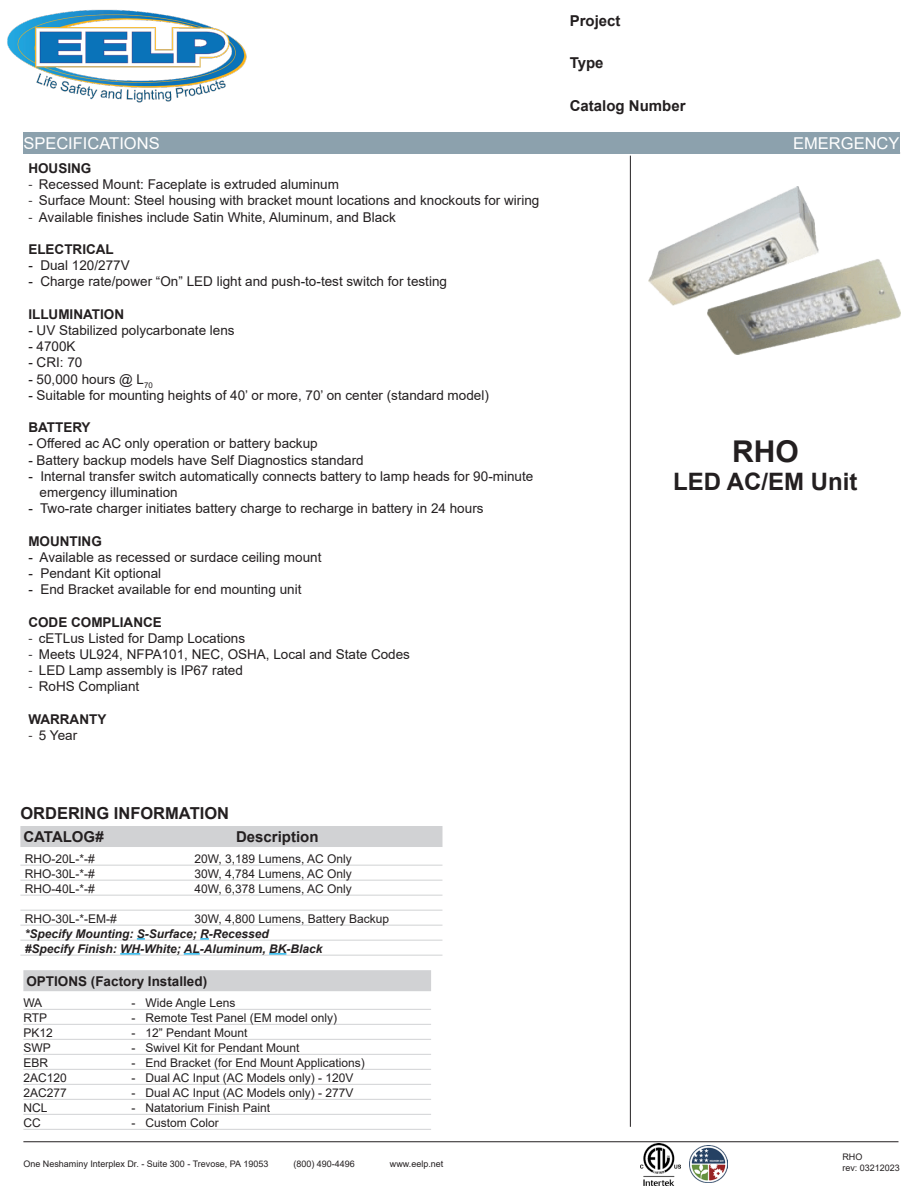
<style>
.page{position:relative;width:918px;height:1188px;background:#fff}
.page>*{position:absolute;margin:0;border:0;box-sizing:border-box;transform-origin:0 0}
.t1{font:700 30px "Arial";color:#231f20}
.t2{font:700 24px "Arial";color:#231f20}
.t3{font:700 16.5px "Arial";color:#231f20}
.t4{font:16.35px "Arial";color:#fff}
.Table_Headings{font:700 15px "Arial";color:#231f20}
.ParagraphText{font:13.5px "Arial";color:#231f20}
.ParagraphText-2{font:700 13.5px "Arial";color:#231f20}
.Table_Headings-2{font:700 13.5px "Arial";color:#231f20}
.OrderingInfoDescript{font:12px "Arial";color:#231f20}
.OrderingInfoDescript-2{font:italic 700 12px "Arial";color:#231f20}
.t5{font:9px "Arial";color:#231f20}
.s1{font-family:"Myriad Pro"}
</style>
<div class="page">
<hr style="left:630px;top:156px;width:1px;height:971px;background:#231f20">
<div style="left:23px;top:133px;width:877px;height:21px;background:#8ca1ad"></div>
<hr style="left:23px;top:1141px;width:875px;height:1px;background:#231f20">
<img style="left:7px;top:9px;width:240px;height:94px">
<div style="left:23px;top:970px;width:408px;height:21px;background:#d1d2d4"></div>
<hr style="left:23px;top:1009px;width:408px;height:1px;background:#d1d2d4">
<hr style="left:23px;top:1024px;width:408px;height:1px;background:#d1d2d4">
<hr style="left:23px;top:1039px;width:408px;height:1px;background:#d1d2d4">
<hr style="left:23px;top:1054px;width:408px;height:1px;background:#d1d2d4">
<hr style="left:23px;top:1069px;width:408px;height:1px;background:#d1d2d4">
<hr style="left:23px;top:1084px;width:408px;height:1px;background:#d1d2d4">
<hr style="left:23px;top:1099px;width:408px;height:1px;background:#d1d2d4">
<hr style="left:23px;top:1114px;width:408px;height:1px;background:#d1d2d4">
<hr style="left:23px;top:1129px;width:408px;height:1px;background:#d1d2d4">
<div style="left:20px;top:826px;width:422px;height:21px;background:#d1d2d4"></div>
<hr style="left:20px;top:865px;width:422px;height:1px;background:#d1d2d4">
<hr style="left:20px;top:880px;width:422px;height:1px;background:#d1d2d4">
<hr style="left:20px;top:895px;width:422px;height:1px;background:#d1d2d4">
<hr style="left:20px;top:910px;width:422px;height:1px;background:#d1d2d4">
<hr style="left:20px;top:925px;width:422px;height:1px;background:#d1d2d4">
<hr style="left:20px;top:940px;width:422px;height:1px;background:#d1d2d4">
<svg style="left:137px;top:938px;width:8px;height:2px"></svg>
<svg style="left:200px;top:938px;width:9px;height:2px"></svg>
<hr style="left:20px;top:955px;width:422px;height:1px;background:#d1d2d4">
<hr style="left:120px;top:953px;width:20px;height:2px;background:#00a9e9">
<svg style="left:184px;top:953px;width:16px;height:2px"></svg>
<svg style="left:269px;top:953px;width:17px;height:2px"></svg>
<img style="left:648px;top:187px;width:252px;height:168px">
<img style="left:641px;top:1144px;width:40px;height:42px">
<img style="left:690px;top:1145px;width:37px;height:38px">
<p class="Table_Headings" style="left:570px;top:10px;width:52px">Project</p>
<p class="Table_Headings" style="left:570px;top:52px;width:35px">Type</p>
<p class="Table_Headings" style="left:570px;top:95px;width:117px">Catalog Number</p>
<p class="t4" style="left:23px;top:132px;width:138px">SPECIFICATIONS</p>
<p class="t4" style="left:793px;top:132px;width:108px">EMERGENCY</p>
<p class="ParagraphText-2" style="left:28px;top:159px;width:65px">HOUSING</p>
<p class="ParagraphText" style="left:28px;top:175px;width:312px"><span class="s1">-</span> Recessed Mount: Faceplate is extruded aluminum</p>
<p class="ParagraphText" style="left:28px;top:191px;width:512px"><span class="s1">-</span> Surface Mount: Steel housing with bracket mount locations and knockouts for wiring</p>
<p class="ParagraphText" style="left:28px;top:208px;width:369px"><span class="s1">-</span> Available finishes include Satin White, Aluminum, and Black</p>
<p class="ParagraphText-2" style="left:28px;top:240px;width:87px">ELECTRICAL</p>
<p class="ParagraphText" style="left:28px;top:256px;width:103px">- Dual 120/277V</p>
<p class="ParagraphText" style="left:28px;top:272px;width:420px">- Charge rate/power “On” LED light and push-to-test switch for testing</p>
<p class="ParagraphText-2" style="left:28px;top:305px;width:97px">ILLUMINATION</p>
<p class="ParagraphText" style="left:28px;top:321px;width:208px">- UV Stabilized polycarbonate lens</p>
<p class="ParagraphText" style="left:28px;top:337px;width:49px">- 4700K</p>
<p class="ParagraphText" style="left:28px;top:353px;width:56px">- CRI: 70</p>
<p class="ParagraphText" style="left:28px;top:370px;width:126px">- 50,000 hours @ L<sub>70</sub></p>
<p class="ParagraphText" style="left:28px;top:386px;width:462px">- Suitable for mounting heights of 40’ or more, 70’ on center (standard model)</p>
<p class="ParagraphText-2" style="left:28px;top:418px;width:64px">BATTERY</p>
<p class="ParagraphText" style="left:28px;top:434px;width:291px">- Offered ac AC only operation or battery backup</p>
<p class="ParagraphText" style="left:28px;top:451px;width:337px">- Battery backup models have Self Diagnostics standard</p>
<p class="ParagraphText" style="left:28px;top:467px;width:506px">- Internal transfer switch automatically connects battery to lamp heads for 90-minute</p>
<p class="ParagraphText" style="left:40px;top:483px;width:140px">emergency illumination</p>
<p class="ParagraphText" style="left:28px;top:499px;width:457px">- Two-rate charger initiates battery charge to recharge in battery in 24 hours</p>
<p class="ParagraphText-2" style="left:28px;top:531px;width:75px">MOUNTING</p>
<p class="ParagraphText" style="left:28px;top:548px;width:295px">- Available as recessed or surdace ceiling mount</p>
<p class="ParagraphText" style="left:28px;top:564px;width:134px">- Pendant Kit optional</p>
<p class="ParagraphText" style="left:28px;top:580px;width:275px">- End Bracket available for end mounting unit</p>
<p class="ParagraphText-2" style="left:28px;top:612px;width:135px">CODE COMPLIANCE</p>
<p class="ParagraphText" style="left:28px;top:629px;width:218px"><span class="s1">-</span> cETLus Listed for Damp Locations</p>
<p class="ParagraphText" style="left:28px;top:645px;width:383px"><span class="s1">-</span> Meets UL924, NFPA101, NEC, OSHA, Local and State Codes</p>
<p class="ParagraphText" style="left:28px;top:661px;width:216px"><span class="s1">-</span> LED Lamp assembly is IP67 rated</p>
<p class="ParagraphText" style="left:28px;top:677px;width:113px"><span class="s1">-</span> RoHS Compliant</p>
<p class="ParagraphText-2" style="left:28px;top:710px;width:79px">WARRANTY</p>
<p class="ParagraphText" style="left:28px;top:726px;width:50px"><span class="s1">-</span> 5 Year</p>
<p class="t3" style="left:20px;top:802px;width:210px">ORDERING INFORMATION</p>
<p class="Table_Headings" style="left:23px;top:826px;width:82px">CATALOG#</p>
<p class="Table_Headings" style="left:236px;top:826px;width:84px">Description</p>
<p class="OrderingInfoDescript" style="left:25px;top:850px;width:72px">RHO-20L-*-#</p>
<p class="OrderingInfoDescript" style="left:194px;top:850px;width:159px">20W, 3,189 Lumens, AC Only</p>
<p class="OrderingInfoDescript" style="left:25px;top:865px;width:72px">RHO-30L-*-#</p>
<p class="OrderingInfoDescript" style="left:194px;top:865px;width:159px">30W, 4,784 Lumens, AC Only</p>
<p class="OrderingInfoDescript" style="left:25px;top:880px;width:72px">RHO-40L-*-#</p>
<p class="OrderingInfoDescript" style="left:194px;top:880px;width:159px">40W, 6,378 Lumens, AC Only</p>
<p class="OrderingInfoDescript" style="left:25px;top:910px;width:94px">RHO-30L-*-EM-#</p>
<p class="OrderingInfoDescript" style="left:194px;top:910px;width:196px">30W, 4,800 Lumens, Battery Backup</p>
<p class="OrderingInfoDescript-2" style="left:25px;top:925px;width:246px">*Specify Mounting: S-Surface; R-Recessed</p>
<p class="OrderingInfoDescript-2" style="left:25px;top:940px;width:299px">#Specify Finish: WH-White; AL-Aluminum, BK-Black</p>
<p class="Table_Headings-2" style="left:26px;top:972px;width:182px">OPTIONS (Factory Installed)</p>
<p class="OrderingInfoDescript" style="left:23px;top:994px;width:20px">WA</p>
<p class="OrderingInfoDescript" style="left:131px;top:994px;width:106px">- Wide Angle Lens</p>
<p class="OrderingInfoDescript" style="left:23px;top:1009px;width:25px">RTP</p>
<p class="OrderingInfoDescript" style="left:131px;top:1009px;width:207px">- Remote Test Panel (EM model only)</p>
<p class="OrderingInfoDescript" style="left:23px;top:1024px;width:31px">PK12</p>
<p class="OrderingInfoDescript" style="left:131px;top:1024px;width:118px">- 12” Pendant Mount</p>
<p class="OrderingInfoDescript" style="left:23px;top:1039px;width:29px">SWP</p>
<p class="OrderingInfoDescript" style="left:131px;top:1039px;width:170px">- Swivel Kit for Pendant Mount</p>
<p class="OrderingInfoDescript" style="left:23px;top:1054px;width:26px">EBR</p>
<p class="OrderingInfoDescript" style="left:131px;top:1054px;width:235px">- End Bracket (for End Mount Applications)</p>
<p class="OrderingInfoDescript" style="left:23px;top:1069px;width:45px">2AC120</p>
<p class="OrderingInfoDescript" style="left:131px;top:1069px;width:224px">- Dual AC Input (AC Models only) - 120V</p>
<p class="OrderingInfoDescript" style="left:23px;top:1084px;width:45px">2AC277</p>
<p class="OrderingInfoDescript" style="left:131px;top:1084px;width:224px">- Dual AC Input (AC Models only) - 277V</p>
<p class="OrderingInfoDescript" style="left:23px;top:1099px;width:25px">NCL</p>
<p class="OrderingInfoDescript" style="left:131px;top:1099px;width:140px">- Natatorium Finish Paint</p>
<p class="OrderingInfoDescript" style="left:23px;top:1114px;width:19px">CC</p>
<p class="OrderingInfoDescript" style="left:131px;top:1114px;width:89px">- Custom Color</p>
<p class="t5" style="left:23px;top:1158px;width:246px">One Neshaminy Interplex Dr. - Suite 300 - Trevose, PA 19053</p>
<p class="t5" style="left:293px;top:1158px;width:63px">(800) 490-4496</p>
<p class="t5" style="left:390px;top:1158px;width:55px">www.eelp.net</p>
<p class="t1" style="left:732px;top:430px;width:68px">RHO</p>
<p class="t2" style="left:673px;top:465px;width:186px">LED AC/EM Unit</p>
<p class="t5" style="left:842px;top:1151px;width:21px">RHO</p>
<p class="t5" style="left:842px;top:1161px;width:59px">rev: 03212023</p>
</div>
